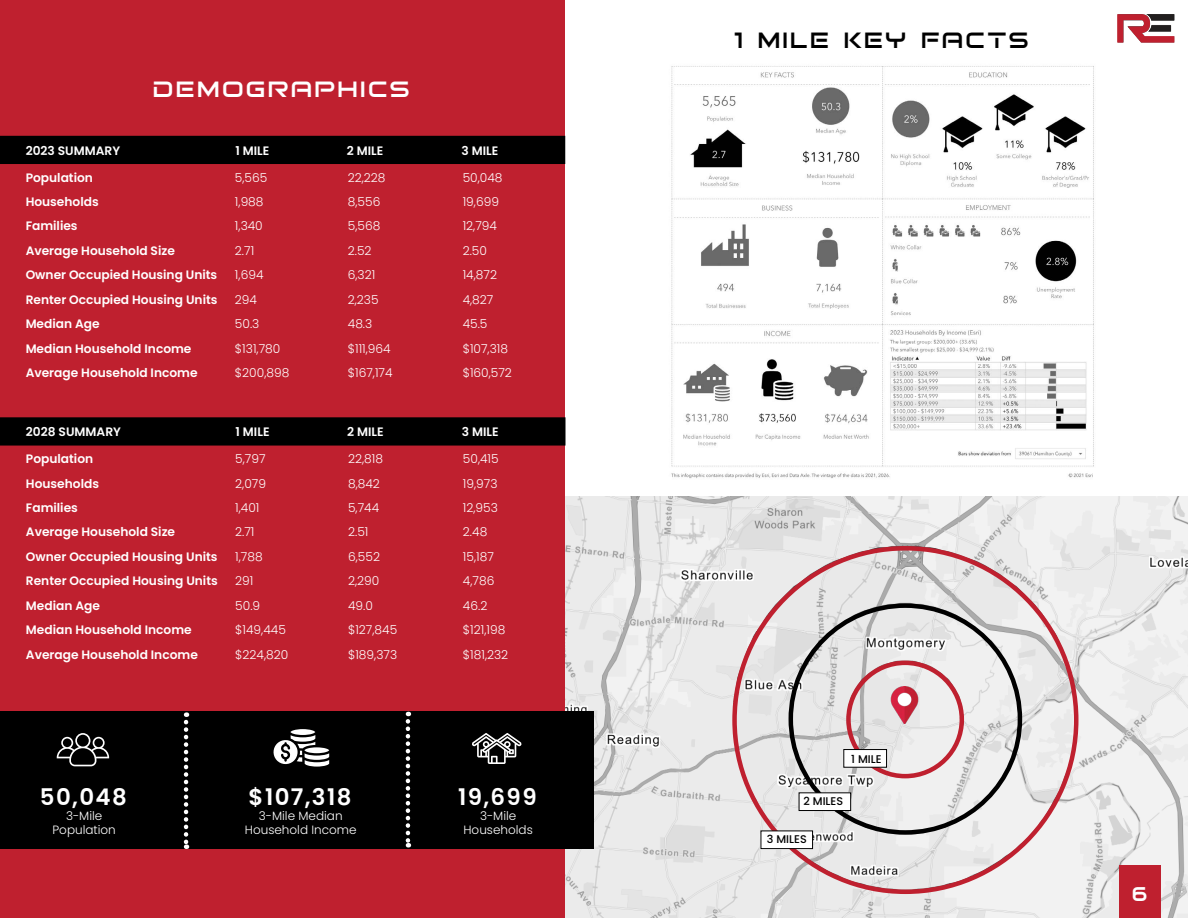
<style>
.page{position:relative;width:1188px;height:918px;background:#fff}
.page>*{position:absolute;margin:0;border:0;box-sizing:border-box;transform-origin:0 0}
.t1{font:500 30px "Bitsumishi Pro";letter-spacing:.1em;color:#000}
.t2{font:500 30px "Bitsumishi Pro";letter-spacing:.1em;color:#fff}
.t3{font:500 27px "Bitsumishi Pro";color:#fff}
.t4{font:600 22.95px "Poppins";letter-spacing:.06em;color:#fff}
.t5{font:600 12.3px/24.5px "Poppins";color:#fff}
.t6{font:300 12.3px/24.5px "Poppins";color:#fff}
.t7{font:300 12px/13.6px "Poppins";color:#fff;text-align:center}
.t8{font:500 11.1px "Poppins";color:#000}
</style>
<div class="page">
<img style="left:566px;top:496px;width:622px;height:422px">
<div style="left:846px;top:661px;width:118px;height:117px;border:4px solid #bf202f;border-radius:50%"></div>
<div style="left:843px;top:749px;width:44px;height:19px;background:#fff;border:1px solid #000"></div>
<div style="left:799px;top:792px;width:52px;height:19px;background:#fff;border:1px solid #000"></div>
<div style="left:761px;top:831px;width:52px;height:18px;background:#fff;border:1px solid #000"></div>
<div style="left:0;top:0;width:566px;height:918px;background:#bf202f"></div>
<img style="left:1117px;top:14px;width:58px;height:29px">
<div style="left:0;top:136px;width:565px;height:28px;background:#000"></div>
<div style="left:0;top:417px;width:566px;height:29px;background:#000"></div>
<div style="left:0;top:711px;width:594px;height:138px;background:#000"></div>
<svg style="left:57px;top:733px;width:52px;height:33px;background:#383838"></svg>
<svg style="left:272px;top:729px;width:57px;height:38px;background:#717171"></svg>
<svg style="left:472px;top:733px;width:50px;height:31px;background:#575757"></svg>
<svg style="left:184px;top:712px;width:4px;height:137px"></svg>
<svg style="left:406px;top:712px;width:4px;height:136px"></svg>
<div style="left:1119px;top:865px;width:41px;height:53px;background:#bf202f"></div>
<img style="left:671px;top:66px;width:423px;height:413px">
<img style="left:885px;top:686px;width:39px;height:38px">
<h1 class="t2" style="left:153px;top:78px;width:257px">demographics</h1>
<p class="t5" style="left:26px;top:138px;width:96px">2023 SUMMARY</p>
<p class="t5" style="left:235px;top:138px;width:35px">1 MILE</p>
<p class="t5" style="left:347px;top:138px;width:38px">2 MILE</p>
<p class="t5" style="left:462px;top:138px;width:38px">3 MILE</p>
<p class="t6" style="left:348px;top:165px;width:46px">22,228<br>8,556<br>5,568<br>2.52<br>6,321<br>2,235<br>48.3 $111,964 $167,174</p>
<p class="t6" style="left:463px;top:165px;width:51px">50,048<br>19,699<br>12,794<br>2.50<br>14,872<br>4,827<br>45.5 $107,318 $160,572</p>
<p class="t5" style="left:26px;top:165px;width:193px">Population<br>Households<br>Families<br>Average Household Size<br>Owner Occupied Housing Units<br>Renter Occupied Housing Units<br>Median Age<br>Median Household Income<br>Average Household Income</p>
<p class="t6" style="left:235px;top:165px;width:56px">5,565<br>1,988<br>1,340<br>2.71<br>1,694<br>294<br>50.3 $131,780 $200,898</p>
<p class="t5" style="left:26px;top:420px;width:97px">2028 SUMMARY</p>
<p class="t5" style="left:236px;top:420px;width:35px">1 MILE</p>
<p class="t5" style="left:347px;top:420px;width:38px">2 MILE</p>
<p class="t5" style="left:462px;top:420px;width:38px">3 MILE</p>
<p class="t6" style="left:348px;top:447px;width:51px">22,818<br>8,842<br>5,744<br>2.51<br>6,552<br>2,290<br>49.0 $127,845 $189,373</p>
<p class="t6" style="left:463px;top:447px;width:47px">50,415<br>19,973<br>12,953<br>2.48<br>15,187<br>4,786<br>46.2 $121,198 $181,232</p>
<p class="t5" style="left:26px;top:447px;width:193px">Population<br>Households<br>Families<br>Average Household Size<br>Owner Occupied Housing Units<br>Renter Occupied Housing Units<br>Median Age<br>Median Household Income<br>Average Household Income</p>
<p class="t6" style="left:235px;top:447px;width:55px">5,797<br>2,079<br>1,401<br>2.71<br>1,788<br>291<br>50.9 $149,445 $224,820</p>
<h3 class="t4" style="left:40px;top:783px;width:88px">50,048</h3>
<h3 class="t4" style="left:249px;top:783px;width:104px">$107,318</h3>
<h3 class="t4" style="left:458px;top:783px;width:80px">19,699</h3>
<p class="t7" style="left:53px;top:809px;width:65px">3-Mile<br>Population</p>
<p class="t7" style="left:245px;top:809px;width:113px">3-Mile Median<br>Household Income</p>
<p class="t7" style="left:464px;top:809px;width:71px">3-Mile<br>Households</p>
<h1 class="t1" style="left:735px;top:28px;width:295px">1 mile key facts</h1>
<p class="t8" style="left:851px;top:753px;width:32px">1 MILE</p>
<p class="t8" style="left:804px;top:795px;width:41px">2 MILES</p>
<p class="t8" style="left:767px;top:833px;width:41px">3 MILES</p>
<h2 class="t3" style="left:1132px;top:883px;width:16px">6</h2>
</div>
